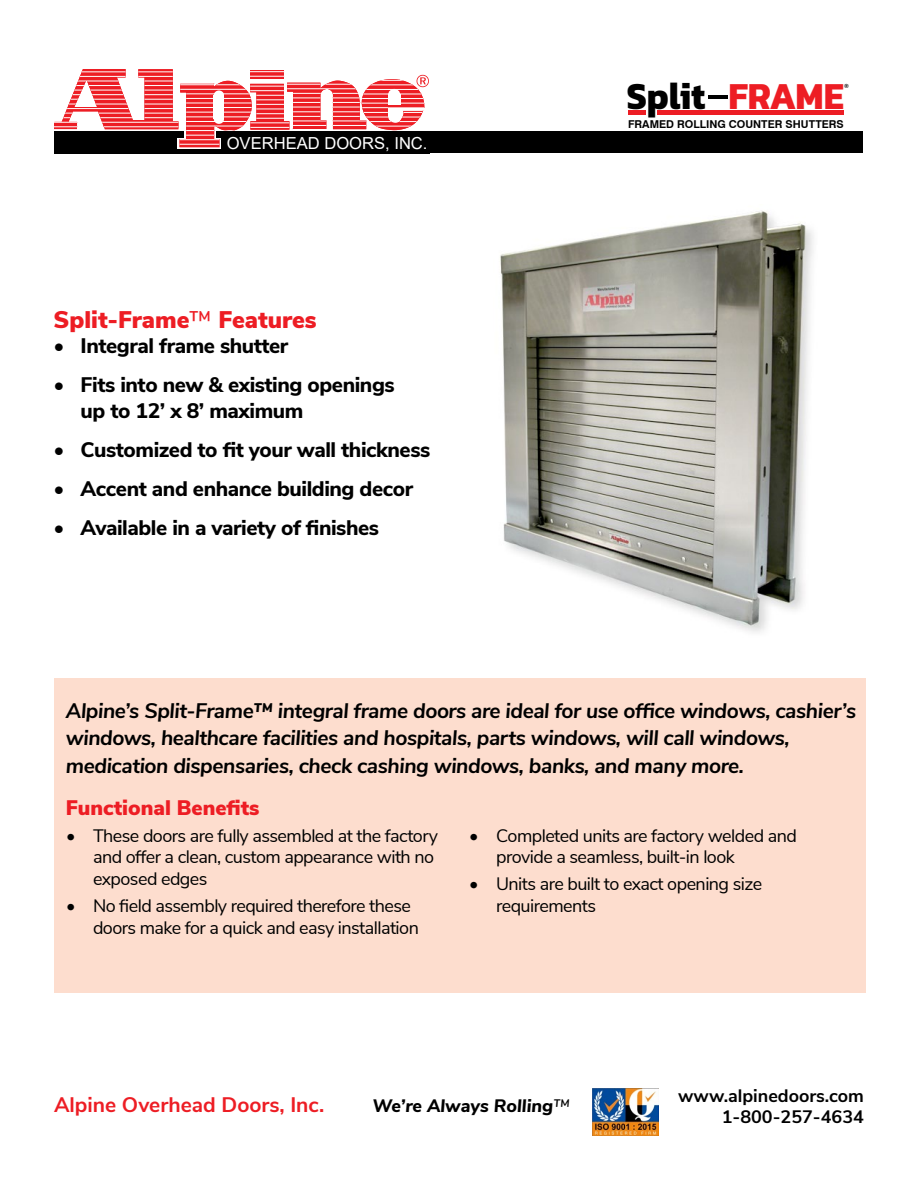
<style>
.page{position:relative;width:918px;height:1188px;background:#fff}
.page>*{position:absolute;margin:0;border:0;box-sizing:border-box;transform-origin:0 0}
.t1{font:700 38.85px "Kanit";color:#000;scale:.93 1}
.t2{font:900 24px "Nunito Sans";color:#ed1d24}
.t3{font:italic 700 21px/27px "Nunito Sans";letter-spacing:-.02em;color:#000}
.t4{font:800 21px/25.5px "Nunito Sans";letter-spacing:-.02em;color:#000}
.t5{font:700 21px "Nunito Sans";color:#ed1d24}
.t6{font:900 21px "Nunito Sans";color:#ed1d24}
.t7{font:18px/21.6px "Nunito Sans";letter-spacing:-.03em;color:#000}
.t8{font:700 18px/21.6px "Nunito Sans";color:#000;text-align:right}
.t9{font:italic 800 18px "Nunito Sans";color:#000}
.t10{font:16.65px "Arial";color:#fff}
.t11{font:700 10.8px "Swiss 721 BT";color:#000}
.t12{font:700 5.7px "Swiss 721 BT";color:#000}
.s1{font-weight:400}
.s2{color:#ed1d24}
</style>
<div class="page">
<div style="left:54px;top:132px;width:809px;height:21px;background:#000"></div>
<div style="left:178px;top:138px;width:43px;height:11px;background:#f8aeb1"></div>
<svg style="left:54px;top:69px;width:375px;height:78px"></svg>
<svg style="left:250px;top:72px;width:34px;height:7px"></svg>
<hr style="left:250px;top:80px;width:34px;height:1px;background:#fff">
<hr style="left:250px;top:76px;width:34px;height:1px;background:#fff">
<hr style="left:250px;top:71px;width:34px;height:1px;background:#fff">
<img style="left:500px;top:210px;width:314px;height:422px">
<div style="left:54px;top:678px;width:812px;height:315px;background:#fdddce"></div>
<img style="left:593px;top:1089px;width:65px;height:47px">
<div style="left:628px;top:110px;width:215px;height:5px;background:#ed1d24"></div>
<div style="left:647px;top:109px;width:10px;height:7px;background:#fff"></div>
<hr style="left:708px;top:96px;width:20px;height:3px;background:#000">
<p class="t10" style="left:227px;top:132px;width:202px">OVERHEAD DOORS, INC.</p>
<h2 class="t2" style="left:54px;top:302px;width:265px">Split-Frame<span class="s1">™</span> Features</h2>
<p class="t4" style="left:54px;top:332px;width:236px">• Integral frame shutter</p>
<p class="t4" style="left:81px;top:371px;width:316px;text-indent:-27px">• Fits into new &amp; existing openings up to 12’ x 8’ maximum</p>
<p class="t4" style="left:54px;top:436px;width:378px">• Customized to fit your wall thickness</p>
<p class="t4" style="left:54px;top:475px;width:361px">• Accent and enhance building decor</p>
<p class="t4" style="left:54px;top:514px;width:327px">• Available in a variety of finishes</p>
<h1 class="t1" style="left:627px;top:65px;width:235px">Split <span class="s2">FRAME</span></h1>
<p class="t11" style="left:628px;top:117px;width:217px">FRAMED ROLLING COUNTER SHUTTERS</p>
<p class="t12" style="left:844px;top:82px;width:6px">®</p>
<p class="t3" style="left:66px;top:696px;width:792px">Alpine’s Split-Frame™ integral frame doors are ideal for use office windows, cashier’s windows, healthcare facilities and hospitals, parts windows, will call windows, medication dispensaries, check cashing windows, banks, and many more.</p>
<p class="t6" style="left:66px;top:793px;width:195px">Functional Benefits</p>
<p class="t7" style="left:93px;top:824px;width:346px;text-indent:-27px">• These doors are fully assembled at the factory and offer a clean, custom appearance with no exposed edges</p>
<p class="t7" style="left:93px;top:894px;width:327px;text-indent:-27px">• No field assembly required therefore these doors make for a quick and easy installation</p>
<p class="t7" style="left:496px;top:824px;width:302px;text-indent:-27px">• Completed units are factory welded and provide a seamless, built-in look</p>
<p class="t7" style="left:496px;top:872px;width:268px;text-indent:-27px">• Units are built to exact opening size requirements</p>
<p class="t5" style="left:54px;top:1090px;width:272px">Alpine Overhead Doors, Inc.</p>
<p class="t9" style="left:373px;top:1093px;width:199px">We’re Always Rolling<span class="s1">™</span></p>
<p class="t8" style="left:678px;top:1084px;width:187px">www.alpinedoors.com<br>1-800-257-4634</p>
</div>
